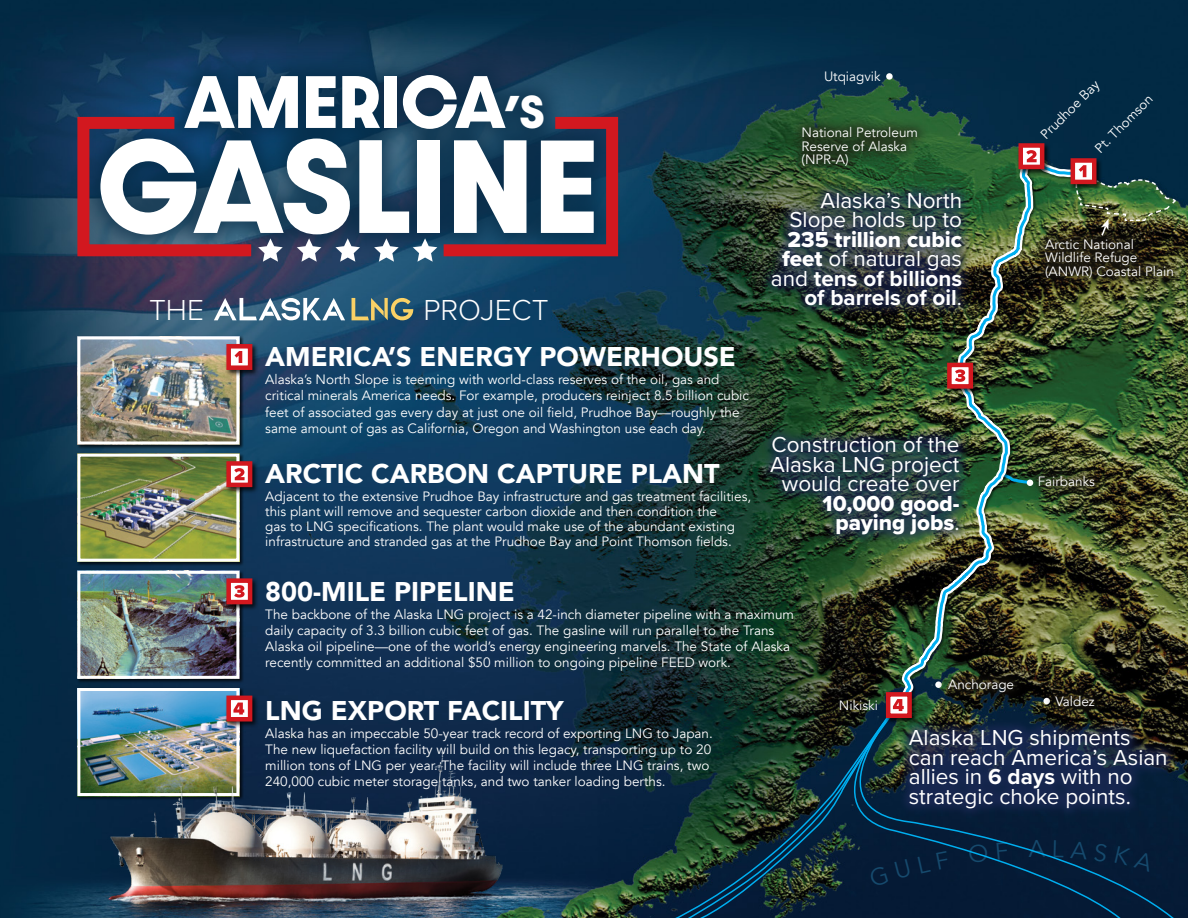
<style>
.page{position:relative;width:1188px;height:918px;background:#fff}
.page>*{position:absolute;margin:0;border:0;box-sizing:border-box;transform-origin:0 0}
.t1{font:700 112.35px "Dazzle Unicase";color:#fff}
.t2{font:700 63px "Dazzle Unicase";color:#fff}
.t3{font:300 30px "Proxima Nova";color:#fff}
.t4{font:900 27px "Avenir";color:#fff}
.t5{font:22.5px/19.5px "Proxima Nova";color:#fff}
.t6{font:700 22.5px/19.5px "Proxima Nova";color:#fff;text-align:right}
.t7{font:22.5px/19.5px "Proxima Nova Extrabld";color:#fff;text-align:center}
.t8{font:13.5px/16.2px "Avenir";color:#fff}
.s1{font-size:39px}
.s2{font-family:"Proxima Nova Extrabld";font-weight:400}
.s3{font-weight:400}
.s4{font-weight:700}
.s5{font-family:"Proxima Nova"}
</style>
<div class="page">
<img style="left:0;top:0;width:1188px;height:918px">
<div style="left:77px;top:336px;width:167px;height:113px;background:#000;opacity:.75"></div>
<img style="left:81px;top:340px;width:154px;height:100px">
<div style="left:77px;top:336px;width:162px;height:108px;border:3px solid #fff"></div>
<div style="left:77px;top:453px;width:167px;height:113px;background:#000;opacity:.75"></div>
<img style="left:81px;top:458px;width:154px;height:100px">
<div style="left:77px;top:454px;width:162px;height:108px;border:3px solid #fff"></div>
<div style="left:77px;top:570px;width:167px;height:113px;background:#000;opacity:.75"></div>
<img style="left:81px;top:575px;width:154px;height:100px">
<div style="left:77px;top:571px;width:162px;height:108px;border:3px solid #fff"></div>
<img style="left:81px;top:692px;width:154px;height:49px">
<div style="left:77px;top:688px;width:162px;height:108px;border:3px solid #fff"></div>
<div style="left:225px;top:343px;width:34px;height:34px;background:#000;opacity:.75"></div>
<div style="left:226px;top:344px;width:26px;height:26px;background:#fff;border:4px solid #d2181f"></div>
<svg style="left:235px;top:351px;width:7px;height:12px"></svg>
<div style="left:225px;top:460px;width:34px;height:34px;background:#000;opacity:.75"></div>
<div style="left:226px;top:461px;width:26px;height:26px;background:#fff;border:4px solid #d2181f"></div>
<svg style="left:234px;top:468px;width:11px;height:12px"></svg>
<div style="left:225px;top:577px;width:34px;height:34px;background:#000;opacity:.75"></div>
<div style="left:226px;top:578px;width:26px;height:26px;background:#fff;border:4px solid #d2181f"></div>
<svg style="left:234px;top:585px;width:11px;height:13px"></svg>
<div style="left:225px;top:694px;width:34px;height:34px;background:#000;opacity:.75"></div>
<div style="left:226px;top:696px;width:26px;height:26px;background:#fff;border:4px solid #d2181f"></div>
<svg style="left:233px;top:703px;width:11px;height:12px"></svg>
<div style="left:1027px;top:464px;width:80px;height:35px;background:#221e13;opacity:.75"></div>
<div style="left:1073px;top:174px;width:112px;height:57px;background:#000;opacity:.75"></div>
<div style="left:1044px;top:684px;width:62px;height:34px;background:#221e13;opacity:.75"></div>
<div style="left:886px;top:73px;width:7px;height:7px;background:#fff;border-radius:50%"></div>
<div style="left:1033px;top:226px;width:151px;height:64px;background:#221e13;opacity:.75"></div>
<svg style="left:1138px;top:704px;width:50px;height:214px"></svg>
<svg style="left:646px;top:703px;width:239px;height:215px"></svg>
<svg style="left:900px;top:704px;width:238px;height:214px"></svg>
<img style="left:670px;top:704px;width:230px;height:214px">
<img style="left:890px;top:96px;width:152px;height:638px">
<img style="left:896px;top:133px;width:139px;height:579px">
<div style="left:1017px;top:142px;width:34px;height:34px;background:#000;opacity:.75"></div>
<div style="left:1019px;top:143px;width:25px;height:26px;background:#fff;border:4px solid #d2181f"></div>
<div style="left:946px;top:362px;width:34px;height:33px;background:#000;opacity:.75"></div>
<div style="left:947px;top:363px;width:26px;height:26px;background:#fff;border:4px solid #d2181f"></div>
<svg style="left:955px;top:369px;width:10px;height:13px"></svg>
<div style="left:885px;top:691px;width:34px;height:34px;background:#000;opacity:.75"></div>
<div style="left:886px;top:692px;width:26px;height:26px;background:#fff;border:4px solid #d2181f"></div>
<svg style="left:893px;top:699px;width:11px;height:12px"></svg>
<div style="left:76px;top:50px;width:543px;height:209px;background:#042944;opacity:.75"></div>
<svg style="left:71px;top:111px;width:212px;height:151px"></svg>
<svg style="left:297px;top:238px;width:24px;height:24px"></svg>
<svg style="left:335px;top:238px;width:25px;height:24px"></svg>
<svg style="left:374px;top:238px;width:25px;height:24px"></svg>
<svg style="left:413px;top:111px;width:211px;height:151px"></svg>
<svg style="left:214px;top:298px;width:131px;height:22px"></svg>
<svg style="left:352px;top:298px;width:62px;height:22px"></svg>
<img style="left:61px;top:741px;width:488px;height:177px">
<div style="left:898px;top:718px;width:281px;height:102px;background:#1e2a58;opacity:.75"></div>
<div style="left:760px;top:180px;width:214px;height:137px;background:#1e2a58;opacity:.75"></div>
<div style="left:759px;top:425px;width:213px;height:121px;background:#1e2a58;opacity:.75"></div>
<div style="left:790px;top:115px;width:139px;height:63px;background:#221e13;opacity:.75"></div>
<svg style="left:997px;top:472px;width:37px;height:15px"></svg>
<img style="left:1023px;top:149px;width:154px;height:88px">
<svg style="left:869px;top:865px;width:20px;height:22px"></svg>
<svg style="left:895px;top:859px;width:16px;height:20px"></svg>
<svg style="left:918px;top:850px;width:31px;height:23px"></svg>
<svg style="left:968px;top:844px;width:20px;height:20px"></svg>
<svg style="left:997px;top:842px;width:11px;height:18px"></svg>
<svg style="left:1028px;top:840px;width:17px;height:17px"></svg>
<svg style="left:1054px;top:840px;width:10px;height:17px"></svg>
<svg style="left:1070px;top:841px;width:18px;height:18px"></svg>
<svg style="left:1094px;top:843px;width:14px;height:19px"></svg>
<svg style="left:1115px;top:846px;width:39px;height:26px"></svg>
<p class="t8" style="left:824px;top:68px;width:58px">Utqiagvik</p>
<h2 class="t2" style="left:185px;top:53px;width:361px">AMERICA<span class="s1">’S</span></h2>
<h1 class="t1" style="left:97px;top:99px;width:503px">GASLINE</h1>
<p class="t8" style="left:1037px;top:131px;width:78px;rotate:-45deg">Prudhoe Bay</p>
<p class="t8" style="left:1092px;top:145px;width:77px;rotate:-45deg">Pt. Thomson</p>
<p class="t8" style="left:802px;top:126px;width:118px;line-height:13.5px">National Petroleum<br>Reserve of Alaska (NPR-A)</p>
<h3 class="t5" style="left:789px;top:190px;width:174px;text-align:right">Alaska’s North<br>Slope holds up to</h3>
<h3 class="t7" style="left:788px;top:229px;width:176px">235 trillion cubic</h3>
<h3 class="t6" style="left:771px;top:249px;width:193px"><span class="s2">feet</span> <span class="s3">of natural gas and</span> tens of billions of barrels of oil<span class="s3">.</span></h3>
<p class="t8" style="left:1045px;top:238px;width:130px;line-height:13.5px">Arctic National<br>Wildlife Refuge (ANWR) Coastal Plain</p>
<h3 class="t3" style="left:149px;top:287px;width:56px">THE</h3>
<h3 class="t3" style="left:423px;top:287px;width:127px">PROJECT</h3>
<h3 class="t4" style="left:265px;top:334px;width:472px">AMERICA’S ENERGY POWERHOUSE</h3>
<p class="t8" style="left:265px;top:372px;width:485px">Alaska’s North Slope is teeming with world-class reserves of the oil, gas and critical minerals America needs. For example, producers reinject 8.5 billion cubic feet of associated gas every day at just one oil field, Prudhoe Bay—roughly the same amount of gas as California, Oregon and Washington use each day.</p>
<h3 class="t4" style="left:265px;top:451px;width:456px">ARCTIC CARBON CAPTURE PLANT</h3>
<p class="t8" style="left:265px;top:490px;width:487px;line-height:15px">Adjacent to the extensive Prudhoe Bay infrastructure and gas treatment facilities, this plant will remove and sequester carbon dioxide and then condition the<br>gas to LNG specifications. The plant would make use of the abundant existing infrastructure and stranded gas at the Prudhoe Bay and Point Thomson fields.</p>
<h3 class="t4" style="left:265px;top:568px;width:251px">800-MILE PIPELINE</h3>
<p class="t8" style="left:265px;top:606px;width:530px">The backbone of the Alaska LNG project is a 42-inch diameter pipeline with a maximum daily capacity of 3.3 billion cubic feet of gas. The gasline will run parallel to the Trans Alaska oil pipeline—one of the world’s energy engineering marvels. The State of Alaska recently committed an additional $50 million to ongoing pipeline FEED work.</p>
<h3 class="t4" style="left:265px;top:687px;width:300px">LNG EXPORT FACILITY</h3>
<p class="t8" style="left:265px;top:725px;width:449px">Alaska has an impeccable 50-year track record of exporting LNG to Japan.<br>The new liquefaction facility will build on this legacy, transporting up to 20 million tons of LNG per year. The facility will include three LNG trains, two 240,000 cubic meter storage tanks, and two tanker loading berths.</p>
<h3 class="t5" style="left:909px;top:727px;width:260px">Alaska LNG shipments can reach America’s Asian allies in <span class="s4">6 days</span> with no strategic choke points.</h3>
<h3 class="t5" style="left:770px;top:434px;width:191px;text-align:center">Construction of the<br>Alaska LNG project would create over</h3>
<h3 class="t7" style="left:823px;top:493px;width:138px">10,000 good&shy;paying jobs<span class="s5">.</span></h3>
<p class="t8" style="left:1038px;top:474px;width:59px">Fairbanks</p>
<p class="t8" style="left:948px;top:676px;width:68px">Anchorage</p>
<p class="t8" style="left:1055px;top:694px;width:41px">Valdez</p>
<p class="t8" style="left:839px;top:697px;width:40px">Nikiski</p>
</div>
